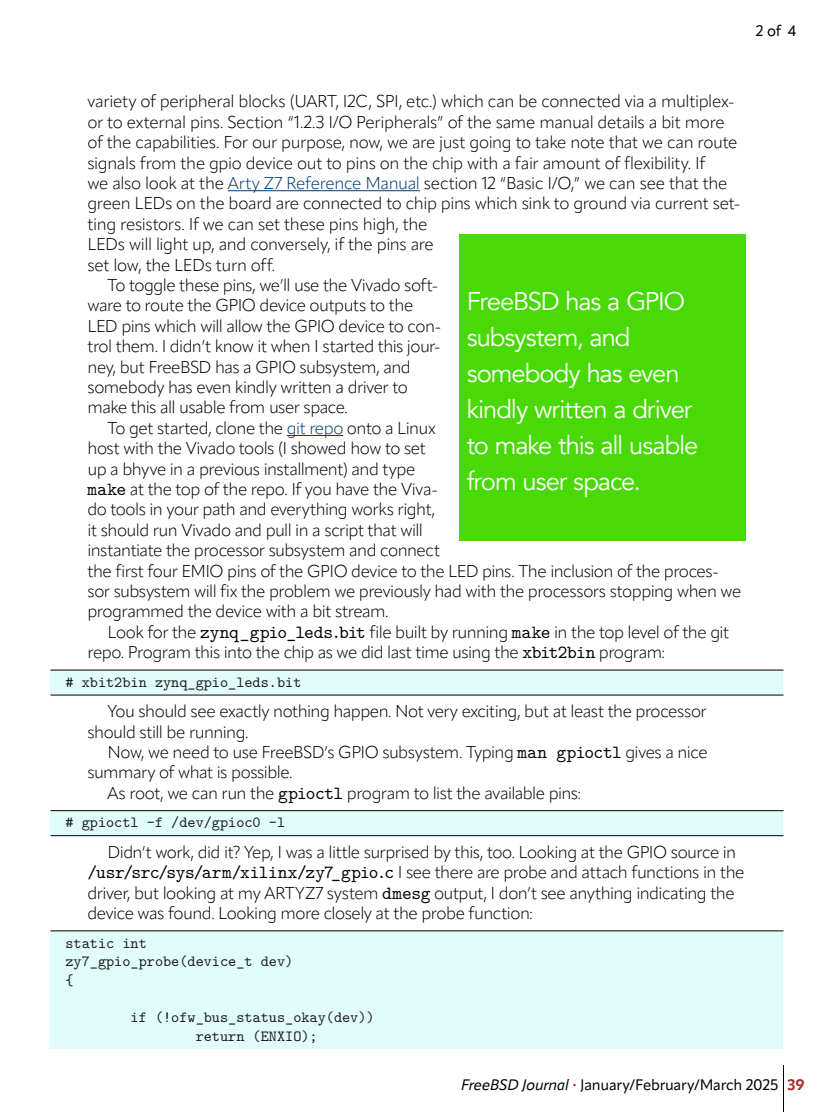
<style>
.page{position:relative;width:834px;height:1112px;background:#fff}
.page>*{position:absolute;margin:0;border:0;box-sizing:border-box;transform-origin:0 0}
.body_copy___no_indent{font:25.5px/36px "Avenir";letter-spacing:-.04em;color:#fff}
.body_copy{font:300 17px/20.4px "Apparat";letter-spacing:-.03em;color:#000}
.t1{font:15.5px/18.6px "LM Mono 10";color:#1a1a1a}
.t2{font:15px "Apparat";letter-spacing:-.015em;color:#000}
.s1{color:#013972}
.s2{font-family:"LM Mono 10";font-weight:400;font-size:18.5px}
.s3{font-style:italic}
.s4{font-size:9px;color:#ac2b28}
.s5{font-weight:700;color:#ac2b28}
</style>
<div class="page">
<hr style="left:783px;top:1065px;width:1px;height:47px;background:#000">
<hr style="left:228px;top:190px;width:192px;height:1px;background:#013972">
<hr style="left:287px;top:435px;width:56px;height:1px;background:#013972">
<div style="left:50px;top:670px;width:734px;height:25px;background:#e1fdfb"></div>
<hr style="left:50px;top:670px;width:734px;height:1px;background:#000">
<hr style="left:50px;top:695px;width:734px;height:1px;background:#000">
<div style="left:50px;top:811px;width:734px;height:24px;background:#e1fdfb"></div>
<hr style="left:50px;top:810px;width:734px;height:1px;background:#000">
<hr style="left:50px;top:835px;width:734px;height:1px;background:#000">
<div style="left:50px;top:931px;width:734px;height:118px;background:#e1fdfb"></div>
<hr style="left:50px;top:931px;width:734px;height:1px;background:#000">
<div style="left:459px;top:234px;width:287px;height:306px;background:#49d907"></div>
<p class="t2" style="left:756px;top:22px;width:42px">2 of 4</p>
<p class="body_copy" style="left:88px;top:91px;width:654px">variety of peripheral blocks (UART, I2C, SPI, etc.) which can be connected via a multiplex&shy;or to external pins. Section “1.2.3 I/O Peripherals” of the same manual details a bit more of the capabilities. For our purpose, now, we are just going to take note that we can route signals from the gpio device out to pins on the chip with a fair amount of flexibility. If<br>we also look at the <span class="s1">Arty Z7 Reference Manual</span> section 12 “Basic I/O,” we can see that the green LEDs on the board are connected to chip pins which sink to ground via current set&shy;ting resistors. If we can set these pins high, the<br>LEDs will light up, and conversely, if the pins are<br>set low, the LEDs turn off.</p>
<p class="body_copy" style="left:88px;top:275px;width:355px;text-indent:20px">To toggle these pins, we’ll use the Vivado soft&shy;ware to route the GPIO device outputs to the LED pins which will allow the GPIO device to con&shy;trol them. I didn’t know it when I started this jour&shy;ney, but FreeBSD has a GPIO subsystem, and somebody has even kindly written a driver to make this all usable from user space.</p>
<p class="body_copy" style="left:88px;top:418px;width:655px;text-indent:20px">To get started, clone the <span class="s1">git repo</span> onto a Linux<br>host with the Vivado tools (I showed how to set<br>up a bhyve in a previous installment) and type<br><span class="s2">make</span> at the top of the repo. If you have the Viva-<br>do tools in your path and everything works right,<br>it should run Vivado and pull in a script that will<br>instantiate the processor subsystem and connect<br>the first four EMIO pins of the GPIO device to the LED pins. The inclusion of the proces&shy;sor subsystem will fix the problem we previously had with the processors stopping when we programmed the device with a bit stream.</p>
<p class="body_copy" style="left:87px;top:622px;width:643px;text-indent:20px">Look for the <span class="s2">zynq_gpio_leds.bit</span> file built by running <span class="s2">make</span> in the top level of the git repo. Program this into the chip as we did last time using the <span class="s2">xbit2bin</span> program:</p>
<p class="t1" style="left:65px;top:672px;width:237px"># xbit2bin zynq_gpio_leds.bit</p>
<p class="body_copy" style="left:87px;top:701px;width:621px;text-indent:20px">You should see exactly nothing happen. Not very exciting, but at least the processor should still be running.</p>
<p class="body_copy" style="left:88px;top:742px;width:622px;text-indent:20px">Now, we need to use FreeBSD’s GPIO subsystem. Typing <span class="s2">man gpioctl</span> gives a nice summary of what is possible.</p>
<p class="body_copy" style="left:108px;top:783px;width:475px">As root, we can run the <span class="s2">gpioctl</span> program to list the available pins:</p>
<p class="t1" style="left:66px;top:813px;width:221px"># gpioctl -f /dev/gpioc0 -l</p>
<p class="body_copy" style="left:88px;top:842px;width:659px;text-indent:20px">Didn’t work, did it? Yep, I was a little surprised by this, too. Looking at the GPIO source in <span class="s2">/usr/src/sys/arm/xilinx/zy7_gpio.c</span> I see there are probe and attach functions in the driver, but looking at my ARTYZ7 system <span class="s2">dmesg</span> output, I don’t see anything indicating the device was found. Looking more closely at the probe function:</p>
<p class="t1" style="left:66px;top:933px;width:229px">static int zy7_gpio_probe(device_t dev) {</p>
<p class="t1" style="left:131px;top:1007px;width:246px;text-align:center">if (!ofw_bus_status_okay(dev)) return (ENXIO);</p>
<p class="body_copy___no_indent" style="left:467px;top:284px;width:233px">FreeBSD has a GPIO subsystem, and somebody has even kindly written a driver to make this all usable from user space.</p>
<p class="t2" style="left:461px;top:1076px;width:345px"><span class="s3">FreeBSD Journal</span> <span class="s4">•</span> January/February/March 2025 <span class="s5">39</span></p>
</div>
